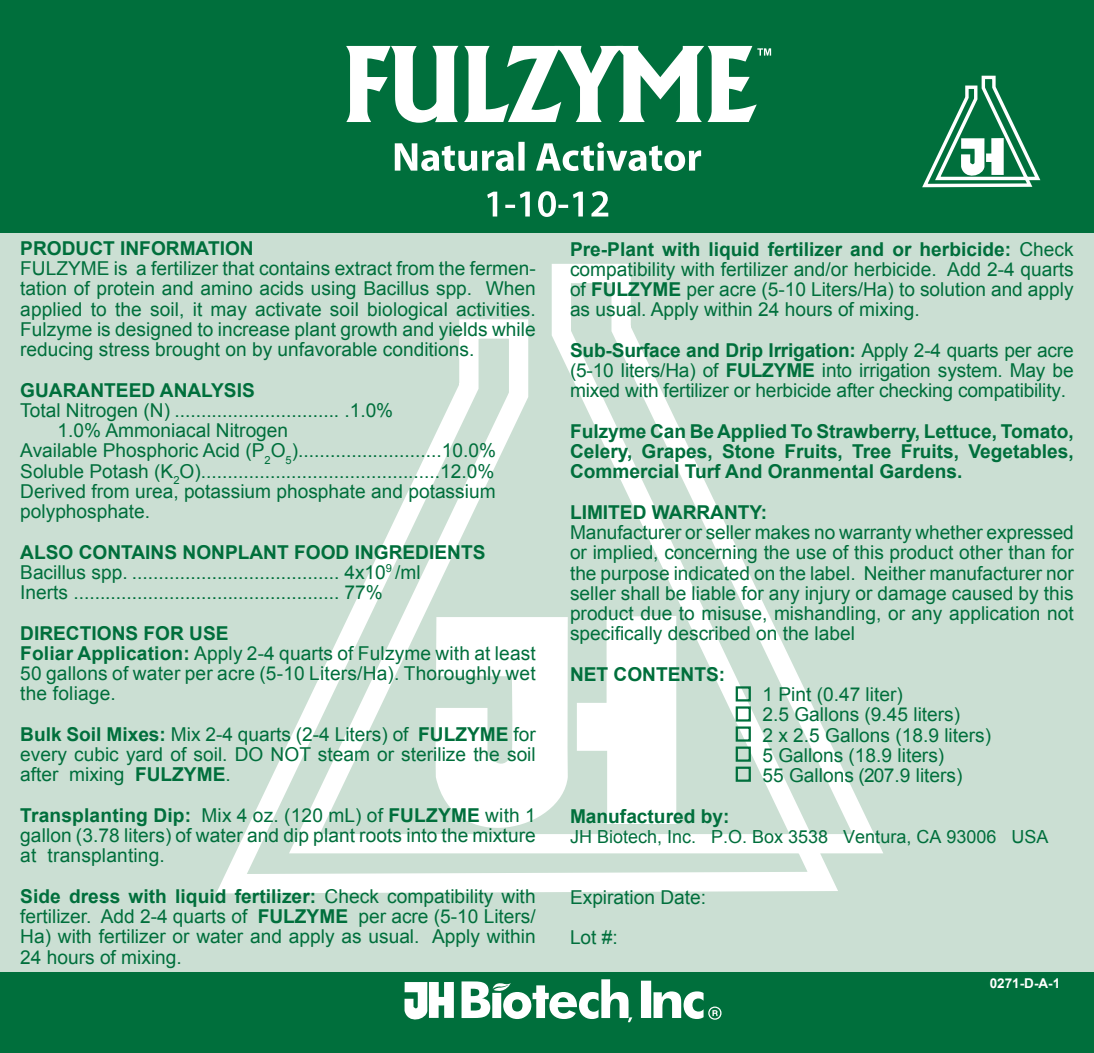
<style>
.page{position:relative;width:1094px;height:1053px;background:#fff}
.page>*{position:absolute;margin:0;border:0;box-sizing:border-box;transform-origin:0 0}
.t1{font:19.12px/20.2px "Arial";color:#006f3c;text-align:justify}
.t2{font:700 19.12px/20.2px "Arial";color:#006f3c;text-align:justify}
.t3{font:18px "Arial";color:#006f3c}
.t4{font:700 13.5px "Arial";color:#fff}
.s1{font-weight:700}
</style>
<div class="page">
<div style="left:1px;top:140px;width:1091px;height:837px;background:#cbdfd3"></div>
<svg style="left:221px;top:264px;width:662px;height:620px"></svg>
<svg style="left:577px;top:616px;width:99px;height:208px"></svg>
<svg style="left:435px;top:617px;width:133px;height:241px"></svg>
<div style="left:0;top:0;width:1094px;height:233px;background:#006f3c"></div>
<div style="left:0;top:972px;width:1094px;height:81px;background:#006f3c"></div>
<svg style="left:404px;top:982px;width:50px;height:38px"></svg>
<svg style="left:461px;top:979px;width:171px;height:43px"></svg>
<div style="left:641px;top:981px;width:10px;height:37px;background:#fff"></div>
<svg style="left:653px;top:991px;width:68px;height:29px"></svg>
<svg style="left:922px;top:75px;width:119px;height:111px"></svg>
<div style="left:735px;top:686px;width:16px;height:16px;border:2px solid #006f3c"></div>
<div style="left:735px;top:706px;width:16px;height:16px;border:2px solid #006f3c"></div>
<div style="left:735px;top:726px;width:16px;height:16px;border:2px solid #006f3c"></div>
<div style="left:735px;top:747px;width:16px;height:15px;border:2px solid #006f3c"></div>
<div style="left:735px;top:767px;width:16px;height:15px;border:2px solid #006f3c"></div>
<svg style="left:346px;top:46px;width:425px;height:77px"></svg>
<svg style="left:395px;top:142px;width:306px;height:29px"></svg>
<svg style="left:487px;top:191px;width:121px;height:26px"></svg>
<p class="t2" style="left:20px;top:239px;width:235px">PRODUCT INFORMATION</p>
<p class="t1" style="left:20px;top:258px;width:517px">FULZYME is a fertilizer that contains extract from the fermen&shy;tation of protein and amino acids using Bacillus spp. When applied to the soil, it may activate soil biological activities.<br>Fulzyme is designed to increase plant growth and yields while reducing stress brought on by unfavorable conditions.</p>
<p class="t2" style="left:20px;top:380px;width:236px">GUARANTEED ANALYSIS</p>
<p class="t1" style="left:20px;top:400px;width:374px">Total Nitrogen (N) ............................... .1.0%</p>
<p class="t1" style="left:57px;top:420px;width:232px">1.0% Ammoniacal Nitrogen</p>
<p class="t1" style="left:20px;top:441px;width:477px">Available Phosphoric Acid (P<sub>2</sub>O<sub>5</sub>)...........................10.0%</p>
<p class="t1" style="left:20px;top:461px;width:476px">Soluble Potash (K<sub>2</sub>O).............................................12.0%</p>
<p class="t1" style="left:20px;top:481px;width:477px">Derived from urea, potassium phosphate and potassium</p>
<p class="t1" style="left:20px;top:501px;width:131px">polyphosphate.</p>
<p class="t1" style="left:20px;top:542px;width:467px;text-align:left"><span class="s1">ALSO CONTAINS NONPLANT FOOD INGREDIENTS<br></span>Bacillus spp. ....................................... 4x10<sup>9</sup> /ml<br>Inerts .................................................. 77%</p>
<p class="t1" style="left:20px;top:623px;width:517px;text-align:left"><span class="s1">DIRECTIONS FOR USE<br>Foliar Application:</span> Apply 2-4 quarts of Fulzyme with at least 50 gallons of water per acre (5-10 Liters/Ha). Thoroughly wet the foliage.</p>
<p class="t1" style="left:20px;top:724px;width:517px"><span class="s1">Bulk Soil Mixes:</span> Mix 2-4 quarts (2-4 Liters) of <span class="s1">FULZYME</span> for every cubic yard of soil. DO NOT steam or sterilize the soil after mixing <span class="s1">FULZYME</span>.</p>
<p class="t1" style="left:20px;top:805px;width:517px"><span class="s1">Transplanting Dip:</span> Mix 4 oz. (120 mL) of <span class="s1">FULZYME</span> with 1 gallon (3.78 liters) of water and dip plant roots into the mixture at transplanting.</p>
<p class="t1" style="left:20px;top:886px;width:517px"><span class="s1">Side dress with liquid fertilizer:</span> Check compatibility with fertilizer. Add 2-4 quarts of <span class="s1">FULZYME</span> per acre (5-10 Liters/ Ha) with fertilizer or water and apply as usual. Apply within 24 hours of mixing.</p>
<p class="t1" style="left:570px;top:239px;width:505px"><span class="s1">Pre-Plant with liquid fertilizer and or herbicide:</span> Check compatibility with fertilizer and/or herbicide. Add 2-4 quarts of <span class="s1">FULZYME</span> per acre (5-10 Liters/Ha) to solution and apply as usual. Apply within 24 hours of mixing.</p>
<p class="t1" style="left:570px;top:340px;width:505px"><span class="s1">Sub-Surface and Drip Irrigation:</span> Apply 2-4 quarts per acre (5-10 liters/Ha) of <span class="s1">FULZYME</span> into irrigation system. May be mixed with fertilizer or herbicide after checking compatibility.</p>
<p class="t2" style="left:570px;top:422px;width:505px">Fulzyme Can Be Applied To Strawberry, Lettuce, Tomato, Celery, Grapes, Stone Fruits, Tree Fruits, Vegetables, Commercial Turf And Oranmental Gardens.</p>
<p class="t2" style="left:570px;top:503px;width:199px">LIMITED WARRANTY:</p>
<p class="t1" style="left:570px;top:522px;width:505px">Manufacturer or seller makes no warranty whether expressed or implied, concerning the use of this product other than for the purpose indicated on the label. Neither manufacturer nor seller shall be liable for any injury or damage caused by this product due to misuse, mishandling, or any application not specifically described on the label</p>
<p class="t2" style="left:570px;top:665px;width:157px">NET CONTENTS:</p>
<p class="t1" style="left:762px;top:684px;width:230px;text-align:left">1 Pint (0.47 liter)<br>2.5 Gallons (9.45 liters)<br>2 x 2.5 Gallons (18.9 liters)<br>5 Gallons (18.9 liters)<br>55 Gallons (207.9 liters)</p>
<p class="t2" style="left:570px;top:806px;width:161px">Manufactured by:</p>
<p class="t3" style="left:570px;top:825px;width:480px">JH Biotech, Inc. P.O. Box 3538 Ventura, CA 93006 USA</p>
<p class="t1" style="left:570px;top:877px;width:138px;line-height:40.5px">Expiration Date:<br>Lot #:</p>
<p class="t4" style="left:989px;top:974px;width:72px">0271-D-A-1</p>
</div>
